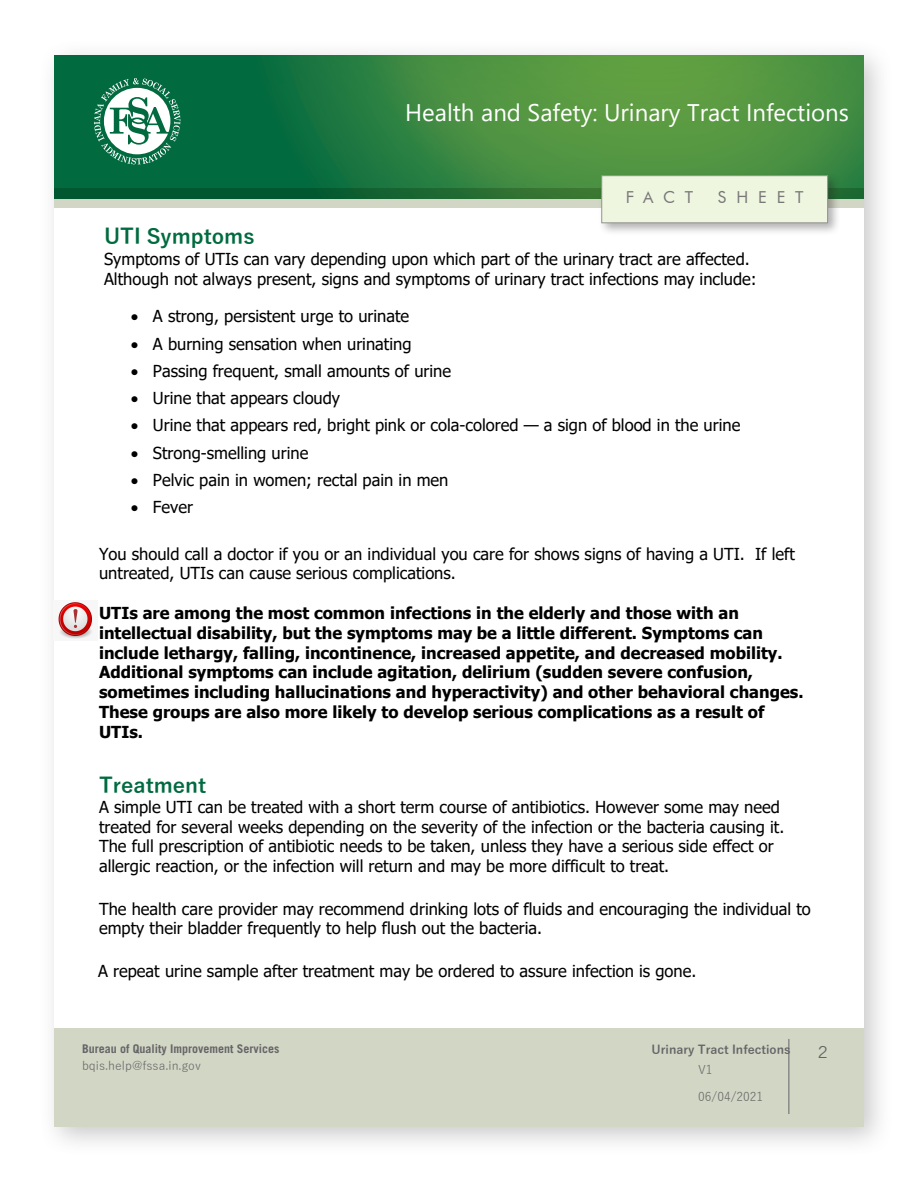
<style>
.page{position:relative;width:918px;height:1188px;background:#fff}
.page>*{position:absolute;margin:0;border:0;box-sizing:border-box;transform-origin:0 0}
.t1{font:24px "Yu Gothic UI";color:#fff}
.t2{font:700 21px "Yu Gothic";color:#006b40}
.t3{font:16.5px/19.8px "Tahoma";color:#000}
.t4{font:700 16.5px/19.8px "Tahoma";color:#000}
.t5{font:16.5px "Futura BT";letter-spacing:.6em;color:#797879}
.t6{font:16.5px "Trade Gothic";color:#656568}
.t7{font:700 12px "Trade Gothic";color:#656568}
.t8{font:12px "Yu Gothic";color:#656568}
.t9{font:700 12px "Yu Gothic";color:#656568}
.t10{font:12px "Yu Gothic";color:#656769}
.s1{color:#fff}
</style>
<div class="page">
<div style="left:38px;top:40px;width:856px;height:1116px;background:#656568;opacity:.35"></div>
<div style="left:55px;top:56px;width:809px;height:1071px;background:#fff"></div>
<div style="left:55px;top:1028px;width:809px;height:99px;background:#d2d6c4"></div>
<hr style="left:789px;top:1039px;width:1px;height:75px;background:#656568">
<div style="left:52px;top:56px;width:814px;height:145px;background:#016a3f;opacity:.45"></div>
<svg style="left:94px;top:78px;width:86px;height:86px"></svg>
<svg style="left:55px;top:188px;width:809px;height:19px;background:#63926e"></svg>
<div style="left:598px;top:172px;width:243px;height:64px;background:#231f20;opacity:.35"></div>
<div style="left:602px;top:176px;width:226px;height:47px;background:#eff6e0;border:1px solid #939292"></div>
<img style="left:53px;top:600px;width:40px;height:40px">
<h1 class="t1" style="left:405px;top:90px;width:445px">Health and Safety: Urinary Tract Infections</h1>
<p class="t5" style="left:626px;top:187px;width:69px">FACT</p>
<p class="t5" style="left:718px;top:187px;width:87px">SHEET</p>
<h1 class="t2" style="left:104px;top:224px;width:152px">UTI Symptoms</h1>
<p class="t3" style="left:104px;top:250px;width:654px">Symptoms of UTIs can vary depending upon which part of the urinary tract are affected.<br>Although not always present, signs and symptoms of urinary tract infections may include:</p>
<p class="t3" style="left:131px;top:307px;width:280px">• A strong, persistent urge to urinate</p>
<p class="t3" style="left:131px;top:335px;width:282px">• A burning sensation when urinating</p>
<p class="t3" style="left:131px;top:362px;width:322px">• Passing frequent, small amounts of urine</p>
<p class="t3" style="left:116px;top:389px;width:226px"><span class="s1">•</span> • Urine that appears cloudy</p>
<p class="t3" style="left:131px;top:416px;width:611px">• Urine that appears red, bright pink or cola-colored — a sign of blood in the urine</p>
<p class="t3" style="left:131px;top:444px;width:179px">• Strong-smelling urine</p>
<p class="t3" style="left:131px;top:471px;width:319px">• Pelvic pain in women; rectal pain in men</p>
<p class="t3" style="left:131px;top:498px;width:64px">• Fever</p>
<p class="t3" style="left:99px;top:545px;width:697px">You should call a doctor if you or an individual you care for shows signs of having a UTI. If left untreated, UTIs can cause serious complications.</p>
<p class="t4" style="left:99px;top:604px;width:706px">UTIs are among the most common infections in the elderly and those with an intellectual disability, but the symptoms may be a little different. Symptoms can include lethargy, falling, incontinence, increased appetite, and decreased mobility.<br>Additional symptoms can include agitation, delirium (sudden severe confusion, sometimes including hallucinations and hyperactivity) and other behavioral changes.<br>These groups are also more likely to develop serious complications as a result of UTIs.</p>
<p class="t2" style="left:99px;top:773px;width:109px">Treatment</p>
<p class="t3" style="left:99px;top:798px;width:687px">A simple UTI can be treated with a short term course of antibiotics. However some may need treated for several weeks depending on the severity of the infection or the bacteria causing it.<br>The full prescription of antibiotic needs to be taken, unless they have a serious side effect or allergic reaction, or the infection will return and may be more difficult to treat.</p>
<p class="t3" style="left:99px;top:900px;width:713px">The health care provider may recommend drinking lots of fluids and encouraging the individual to empty their bladder frequently to help flush out the bacteria.</p>
<p class="t3" style="left:98px;top:962px;width:600px">A repeat urine sample after treatment may be ordered to assure infection is gone.</p>
<p class="t7" style="left:82px;top:1042px;width:199px">Bureau of Quality Improvement Services</p>
<p class="t8" style="left:82px;top:1055px;width:120px">bqis.help@fssa.in.gov</p>
<p class="t9" style="left:652px;top:1043px;width:140px">Urinary Tract Infections</p>
<p class="t6" style="left:818px;top:1042px;width:12px">2</p>
<p class="t8" style="left:698px;top:1086px;width:66px">06/04/2021</p>
<p class="t10" style="left:698px;top:1059px;width:16px">V1</p>
</div>
